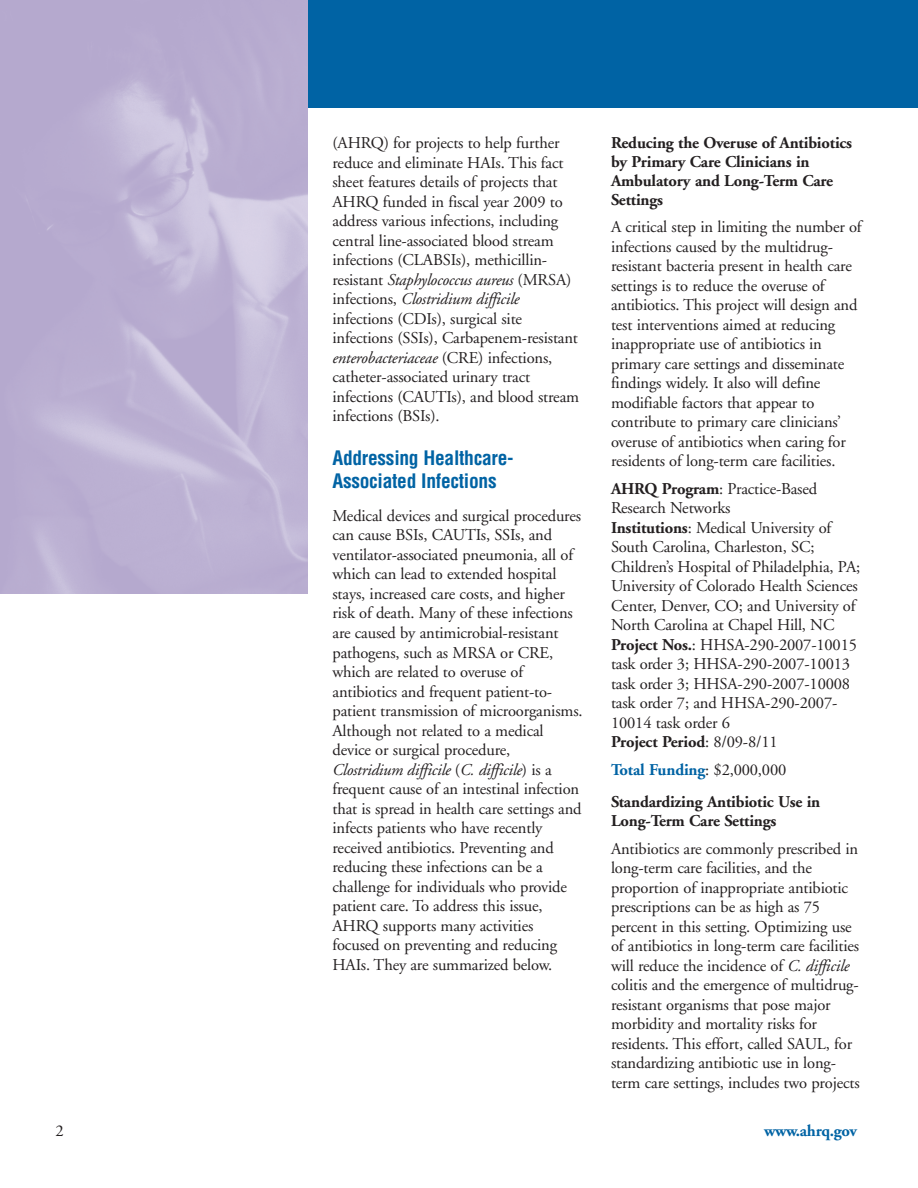
<style>
.page{position:relative;width:918px;height:1188px;background:#fff}
.page>*{position:absolute;margin:0;border:0;box-sizing:border-box;transform-origin:0 0}
.t1{font:700 condensed 19.5px/22.5px "Helvetica";letter-spacing:-.015em;color:#0063a4}
.t2{font:16.5px/19.5px "Adobe Garamond";letter-spacing:-.01em;color:#231f20}
.t3{font:700 16.5px/18.8px "Adobe Garamond";letter-spacing:-.01em;color:#231f20}
.t4{font:700 16.5px "Adobe Garamond";letter-spacing:-.015em;color:#0063a4}
.s1{font-style:italic}
.s2{font-weight:700}
.s3{color:#0063a4}
.s4{font-weight:400}
</style>
<div class="page">
<div style="left:31px;top:0;width:887px;height:108px;background:#0063a4"></div>
<img style="left:0;top:0;width:308px;height:594px">
<p class="t2" style="left:333px;top:135px;width:248px">(AHRQ) for projects to help further reduce and eliminate HAIs. This fact sheet features details of projects that AHRQ funded in fiscal year 2009 to address various infections, including central line-associated blood stream infections (CLABSIs), methicillin&shy;resistant <span class="s1">Staphylococcus aureus</span> (MRSA) infections, <span class="s1">Clostridium difficile </span>infections (CDIs), surgical site infections (SSIs), Carbapenem-resistant <span class="s1">enterobacteriaceae</span> (CRE) infections, catheter-associated urinary tract infections (CAUTIs), and blood stream infections (BSIs).</p>
<p class="t1" style="left:333px;top:448px;width:183px">Addressing Healthcare-<br>Associated Infections</p>
<p class="t2" style="left:333px;top:507px;width:252px">Medical devices and surgical procedures can cause BSIs, CAUTIs, SSIs, and ventilator-associated pneumonia, all of which can lead to extended hospital stays, increased care costs, and higher risk of death. Many of these infections are caused by antimicrobial-resistant pathogens, such as MRSA or CRE, which are related to overuse of antibiotics and frequent patient-to&shy;patient transmission of microorganisms.<br>Although not related to a medical device or surgical procedure, <span class="s1">Clostridium difficile</span> (<span class="s1">C. difficile</span>) is a frequent cause of an intestinal infection that is spread in health care settings and infects patients who have recently received antibiotics. Preventing and reducing these infections can be a challenge for individuals who provide patient care. To address this issue, AHRQ supports many activities focused on preventing and reducing HAIs. They are summarized below.</p>
<p class="t3" style="left:611px;top:135px;width:243px">Reducing the Overuse of Antibiotics by Primary Care Clinicians in<br>Ambulatory and Long-Term Care<br>Settings</p>
<p class="t2" style="left:611px;top:219px;width:252px">A critical step in limiting the number of infections caused by the multidrug&shy;resistant bacteria present in health care settings is to reduce the overuse of antibiotics. This project will design and test interventions aimed at reducing inappropriate use of antibiotics in primary care settings and disseminate findings widely. It also will define modifiable factors that appear to contribute to primary care clinicians’ overuse of antibiotics when caring for residents of long-term care facilities.</p>
<p class="t2" style="left:611px;top:480px;width:251px"><span class="s2">AHRQ Program</span>: Practice-Based<br>Research Networks<br><span class="s2">Institutions</span>: Medical University of<br>South Carolina, Charleston, SC;<br>Children’s Hospital of Philadelphia, PA;<br>University of Colorado Health Sciences<br>Center, Denver, CO; and University of<br>North Carolina at Chapel Hill, NC<br><span class="s2">Project Nos.</span>: HHSA-290-2007-10015 task order 3; HHSA-290-2007-10013 task order 3; HHSA-290-2007-10008 task order 7; and HHSA-290-2007-<br>10014 task order 6<br><span class="s2">Project Period</span>: 8/09-8/11</p>
<p class="t3" style="left:611px;top:755px;width:211px;line-height:32.2px"><span class="s3">Total Funding</span><span class="s4">: $2,000,000<br></span>Standardizing Antibiotic Use in</p>
<p class="t3" style="left:611px;top:813px;width:167px">Long-Term Care Settings</p>
<p class="t2" style="left:611px;top:840px;width:250px">Antibiotics are commonly prescribed in long-term care facilities, and the proportion of inappropriate antibiotic prescriptions can be as high as 75 percent in this setting. Optimizing use of antibiotics in long-term care facilities will reduce the incidence of <span class="s1">C. difficile </span>colitis and the emergence of multidrug&shy;resistant organisms that pose major morbidity and mortality risks for residents. This effort, called SAUL, for standardizing antibiotic use in long&shy;term care settings, includes two projects</p>
<p class="t2" style="left:56px;top:1122px;width:10px">2</p>
<p class="t4" style="left:764px;top:1124px;width:94px">www.ahrq.gov</p>
</div>
